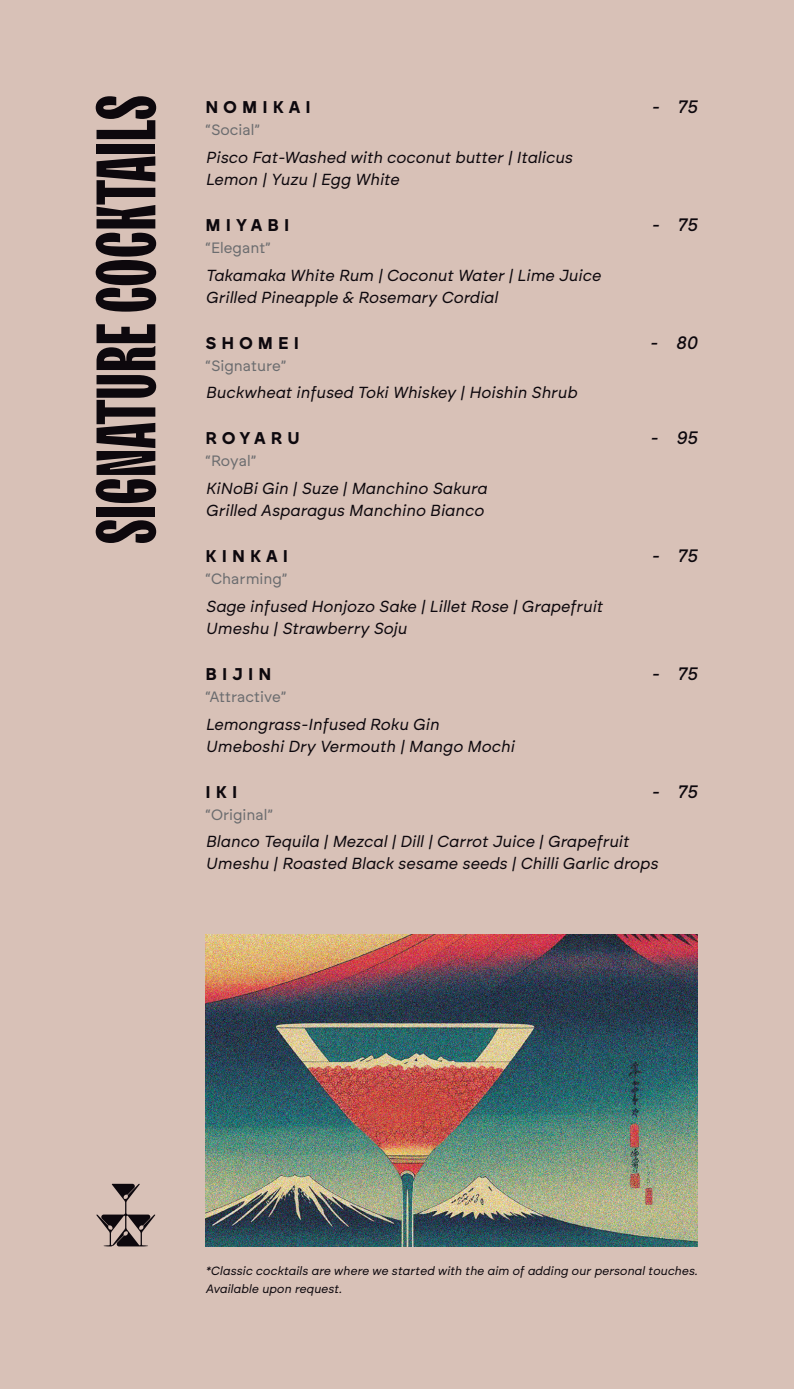
<style>
.page{position:relative;width:794px;height:1389px;background:#d8c1b7}
.page>*{position:absolute;margin:0;border:0;box-sizing:border-box;transform-origin:0 0}
.t1{font:700 84px "TT Trailers";color:#0d080d}
.t2{font:italic 500 18px "Brockmann";color:#0d080d}
.t3{font:700 17px "Brockmann";letter-spacing:.3em;color:#0d080d}
.t4{font:italic 16px/22px "Brockmann";color:#0d080d}
.t5{font:15px "Brockmann";color:#6b6c6f}
.t6{font:italic 12px/18px "Brockmann";color:#0d080d}
</style>
<div class="page">
<img style="left:206px;top:934px;width:491px;height:312px">
<svg style="left:96px;top:1184px;width:59px;height:62px"></svg>
<h1 class="t1" style="left:81px;top:545px;width:451px;rotate:-90deg">SIGNATURE COCKTAILS</h1>
<p class="t3" style="left:206px;top:97px;width:107px">NOMIKAI</p>
<p class="t2" style="left:651px;top:96px;width:48px">- 75</p>
<p class="t5" style="left:206px;top:121px;width:56px">“Social”</p>
<p class="t4" style="left:206px;top:146px;width:368px">Pisco Fat-Washed with coconut butter | Italicus<br>Lemon | Yuzu | Egg White</p>
<p class="t3" style="left:206px;top:215px;width:85px">MIYABI</p>
<p class="t2" style="left:651px;top:214px;width:48px">- 75</p>
<p class="t5" style="left:206px;top:238px;width:67px">“Elegant”</p>
<p class="t4" style="left:206px;top:264px;width:396px">Takamaka White Rum | Coconut Water | Lime Juice<br>Grilled Pineapple &amp; Rosemary Cordial</p>
<p class="t3" style="left:206px;top:332px;width:95px">SHOMEI</p>
<p class="t2" style="left:649px;top:331px;width:49px">- 80</p>
<p class="t5" style="left:206px;top:356px;width:82px">“Signature”</p>
<p class="t4" style="left:206px;top:382px;width:373px">Buckwheat infused Toki Whiskey | Hoishin Shrub</p>
<p class="t3" style="left:206px;top:428px;width:96px">ROYARU</p>
<p class="t2" style="left:650px;top:427px;width:49px">- 95</p>
<p class="t5" style="left:206px;top:452px;width:52px">“Royal”</p>
<p class="t4" style="left:206px;top:477px;width:283px">KiNoBi Gin | Suze | Manchino Sakura<br>Grilled Asparagus Manchino Bianco</p>
<p class="t3" style="left:206px;top:546px;width:84px">KINKAI</p>
<p class="t2" style="left:651px;top:545px;width:48px">- 75</p>
<p class="t5" style="left:206px;top:569px;width:83px">“Charming”</p>
<p class="t4" style="left:206px;top:595px;width:398px">Sage infused Honjozo Sake | Lillet Rose | Grapefruit<br>Umeshu | Strawberry Soju</p>
<p class="t3" style="left:206px;top:663px;width:67px">BIJIN</p>
<p class="t2" style="left:651px;top:662px;width:48px">- 75</p>
<p class="t5" style="left:206px;top:687px;width:82px">“Attractive”</p>
<p class="t4" style="left:206px;top:713px;width:310px">Lemongrass-Infused Roku Gin<br>Umeboshi Dry Vermouth | Mango Mochi</p>
<p class="t3" style="left:206px;top:781px;width:33px">IKI</p>
<p class="t2" style="left:651px;top:780px;width:48px">- 75</p>
<p class="t5" style="left:206px;top:805px;width:69px">“Original”</p>
<p class="t4" style="left:206px;top:830px;width:454px">Blanco Tequila | Mezcal | Dill | Carrot Juice | Grapefruit<br>Umeshu | Roasted Black sesame seeds | Chilli Garlic drops</p>
<p class="t6" style="left:206px;top:1262px;width:493px">*Classic cocktails are where we started with the aim of adding our personal touches.<br>Available upon request.</p>
</div>
